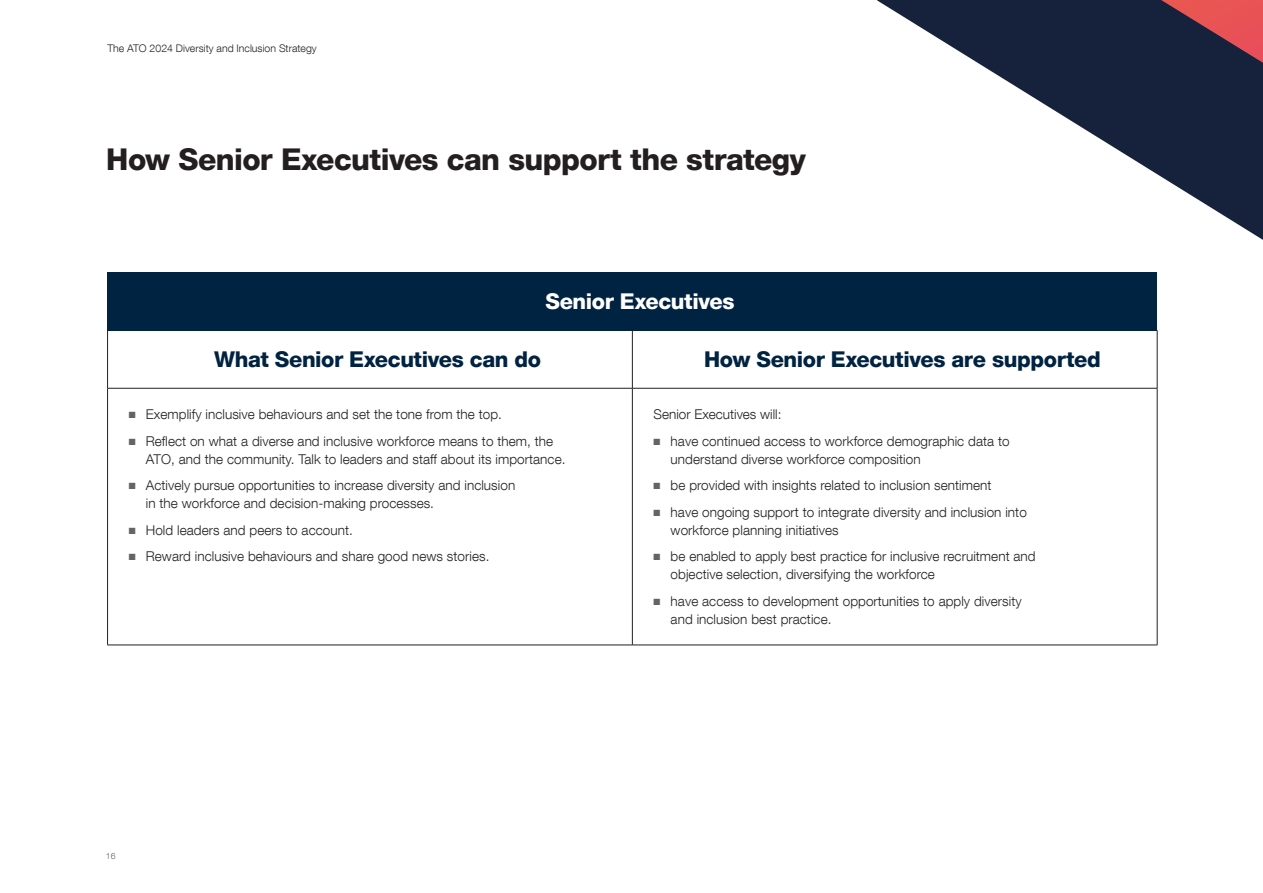
<style>
.page{position:relative;width:1263px;height:893px;background:#fff}
.page>*{position:absolute;margin:0;border:0;box-sizing:border-box;transform-origin:0 0}
.h2{font:800 30px "Helvetica Neue LT Com";letter-spacing:-.02em;color:#231f20}
.h4_table2{font:800 21.75px "Helvetica Neue LT Com";letter-spacing:-.02em;color:#002341}
.h3_table2{font:800 21.75px "Helvetica Neue LT Com";letter-spacing:-.02em;color:#fff}
.p{font:300 13.5px/18px "Helvetica Neue LT Com";letter-spacing:.005em;color:#231f20}
.t1{font:300 10.5px "Helvetica Neue LT Com";color:#231f20}
.t2{font:300 8.7px "Helvetica Neue LT Com";color:#636466}
.s1{color:#636466}
</style>
<div class="page">
<div style="left:108px;top:272px;width:1049px;height:58px;background:#002341"></div>
<hr style="left:107px;top:330px;width:1px;height:58px;background:#231f20">
<hr style="left:632px;top:330px;width:1px;height:58px;background:#231f20">
<hr style="left:1157px;top:330px;width:1px;height:58px;background:#231f20">
<hr style="left:107px;top:388px;width:1px;height:257px;background:#231f20">
<hr style="left:632px;top:388px;width:1px;height:257px;background:#231f20">
<hr style="left:1157px;top:388px;width:1px;height:257px;background:#231f20">
<hr style="left:107px;top:645px;width:525px;height:1px;background:#231f20">
<hr style="left:632px;top:645px;width:525px;height:1px;background:#231f20">
<hr style="left:107px;top:388px;width:525px;height:1px;background:#231f20">
<hr style="left:632px;top:388px;width:525px;height:1px;background:#231f20">
<svg style="left:878px;top:0;width:385px;height:240px"></svg>
<svg style="left:1161px;top:0;width:102px;height:63px;background:#7e3a47"></svg>
<p class="t1" style="left:107px;top:42px;width:211px">The ATO 2024 Diversity and Inclusion Strategy</p>
<h2 class="h2" style="left:106px;top:142px;width:701px">How Senior Executives can support the strategy</h2>
<p class="h3_table2" style="left:545px;top:288px;width:190px">Senior Executives</p>
<p class="h4_table2" style="left:214px;top:346px;width:329px">What Senior Executives can do</p>
<p class="h4_table2" style="left:704px;top:346px;width:398px">How Senior Executives are supported</p>
<p class="p" style="left:129px;top:405px;width:375px"><span class="s1">■</span> Exemplify inclusive behaviours and set the tone from the top.</p>
<p class="p" style="left:146px;top:432px;width:421px;text-indent:-17px"><span class="s1">■</span> Reflect on what a diverse and inclusive workforce means to them, the<br>ATO, and the community. Talk to leaders and staff about its importance.</p>
<p class="p" style="left:146px;top:476px;width:371px;text-indent:-17px"><span class="s1">■</span> Actively pursue opportunities to increase diversity and inclusion in the workforce and decision-making processes.</p>
<p class="p" style="left:129px;top:521px;width:226px"><span class="s1">■</span> Hold leaders and peers to account.</p>
<p class="p" style="left:129px;top:547px;width:362px"><span class="s1">■</span> Reward inclusive behaviours and share good news stories.</p>
<p class="p" style="left:654px;top:405px;width:129px">Senior Executives will:</p>
<p class="p" style="left:671px;top:432px;width:340px;text-indent:-17px"><span class="s1">■</span> have continued access to workforce demographic data to understand diverse workforce composition</p>
<p class="p" style="left:654px;top:476px;width:339px"><span class="s1">■</span> be provided with insights related to inclusion sentiment</p>
<p class="p" style="left:671px;top:503px;width:358px;text-indent:-17px"><span class="s1">■</span> have ongoing support to integrate diversity and inclusion into workforce planning initiatives</p>
<p class="p" style="left:671px;top:547px;width:367px;text-indent:-17px"><span class="s1">■</span> be enabled to apply best practice for inclusive recruitment and objective selection, diversifying the workforce</p>
<p class="p" style="left:671px;top:592px;width:352px;text-indent:-17px"><span class="s1">■</span> have access to development opportunities to apply diversity and inclusion best practice.</p>
<p class="t2" style="left:106px;top:851px;width:11px">16</p>
</div>
